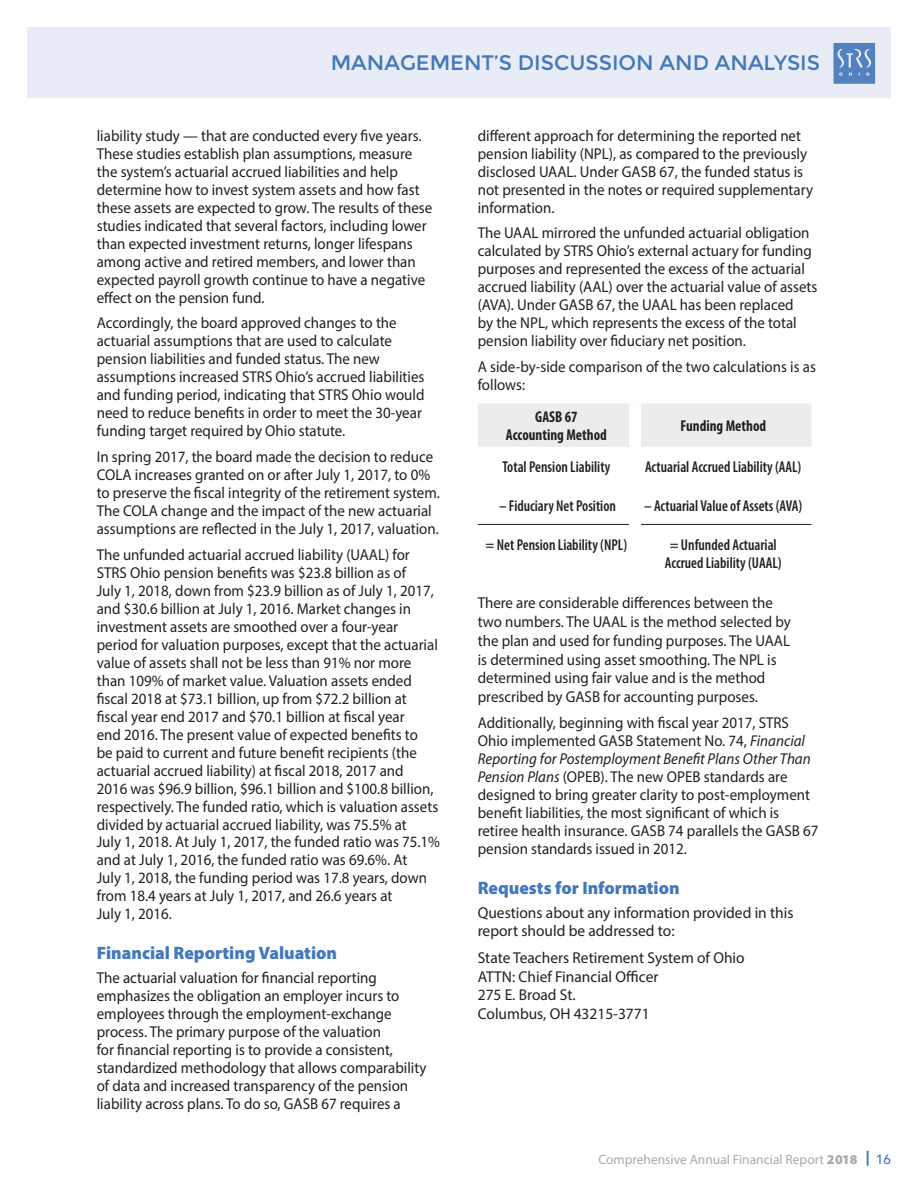
<style>
.page{position:relative;width:918px;height:1188px;background:#fff}
.page>*{position:absolute;margin:0;border:0;box-sizing:border-box;transform-origin:0 0}
.t1{font:21px "Montserrat";color:#4378ba}
.t2{font:900 18px "Myriad Pro";color:#4378ba}
.t3{font:15.75px/18px "Myriad Pro";color:#231f20;scale:.95 1}
.t4{font:600 condensed 15.75px/18px "Myriad Pro";color:#231f20;text-align:center;scale:.95 1}
.t5{font:15.75px/18.8px "Myriad Pro";color:#231f20}
.t6{font:700 condensed 15.75px/18px "Myriad Pro";color:#231f20;text-align:center;scale:.95 1}
.t7{font:13.5px "Myriad Pro";color:#a8a9ad}
.s1{font-style:italic}
.s2{font-weight:900}
.s3{font-weight:900;font-size:15px;color:#4378ba}
.s4{font-family:"Avenir LT Std";font-weight:500;color:#4378ba}
</style>
<div class="page">
<div style="left:27px;top:27px;width:864px;height:70px;background:#e8ecf6"></div>
<svg style="left:833px;top:43px;width:42px;height:41px;background:#668ec6"></svg>
<div style="left:478px;top:404px;width:333px;height:43px;background:#ececee"></div>
<hr style="left:478px;top:524px;width:151px;height:1px;background:#231f20">
<hr style="left:641px;top:524px;width:170px;height:1px;background:#231f20">
<div style="left:629px;top:403px;width:12px;height:44px;background:#fff"></div>
<h1 class="t1" style="left:331px;top:50px;width:491px">MANAGEMENT’S DISCUSSION AND ANALYSIS</h1>
<p class="t3" style="left:97px;top:126px;width:355px">liability study — that are conducted every five years.<br>These studies establish plan assumptions, measure the system’s actuarial accrued liabilities and help determine how to invest system assets and how fast these assets are expected to grow. The results of these studies indicated that several factors, including lower than expected investment returns, longer lifespans among active and retired members, and lower than expected payroll growth continue to have a negative effect on the pension fund.</p>
<p class="t3" style="left:97px;top:314px;width:346px">Accordingly, the board approved changes to the actuarial assumptions that are used to calculate pension liabilities and funded status. The new assumptions increased STRS Ohio’s accrued liabilities and funding period, indicating that STRS Ohio would need to reduce benefits in order to meet the 30-year funding target required by Ohio statute.</p>
<p class="t3" style="left:97px;top:447px;width:363px">In spring 2017, the board made the decision to reduce COLA increases granted on or after July 1, 2017, to 0% to preserve the fiscal integrity of the retirement system.<br>The COLA change and the impact of the new actuarial assumptions are reflected in the July 1, 2017, valuation.</p>
<p class="t3" style="left:97px;top:545px;width:363px">The unfunded actuarial accrued liability (UAAL) for STRS Ohio pension benefits was $23.8 billion as of<br>July 1, 2018, down from $23.9 billion as of July 1, 2017, and $30.6 billion at July 1, 2016. Market changes in investment assets are smoothed over a four-year period for valuation purposes, except that the actuarial value of assets shall not be less than 91% nor more than 109% of market value. Valuation assets ended fiscal 2018 at $73.1 billion, up from $72.2 billion at fiscal year end 2017 and $70.1 billion at fiscal year<br>end 2016. The present value of expected benefits to<br>be paid to current and future benefit recipients (the actuarial accrued liability) at fiscal 2018, 2017 and<br>2016 was $96.9 billion, $96.1 billion and $100.8 billion, respectively. The funded ratio, which is valuation assets divided by actuarial accrued liability, was 75.5% at<br>July 1, 2018. At July 1, 2017, the funded ratio was 75.1% and at July 1, 2016, the funded ratio was 69.6%. At<br>July 1, 2018, the funding period was 17.8 years, down from 18.4 years at July 1, 2017, and 26.6 years at<br>July 1, 2016.</p>
<p class="t2" style="left:97px;top:941px;width:242px">Financial Reporting Valuation</p>
<p class="t3" style="left:97px;top:968px;width:349px">The actuarial valuation for financial reporting emphasizes the obligation an employer incurs to employees through the employment-exchange process. The primary purpose of the valuation<br>for financial reporting is to provide a consistent, standardized methodology that allows comparability of data and increased transparency of the pension liability across plans. To do so, GASB 67 requires a</p>
<p class="t3" style="left:478px;top:126px;width:355px">different approach for determining the reported net pension liability (NPL), as compared to the previously disclosed UAAL. Under GASB 67, the funded status is not presented in the notes or required supplementary information.</p>
<p class="t3" style="left:478px;top:224px;width:359px">The UAAL mirrored the unfunded actuarial obligation calculated by STRS Ohio’s external actuary for funding purposes and represented the excess of the actuarial accrued liability (AAL) over the actuarial value of assets (AVA). Under GASB 67, the UAAL has been replaced<br>by the NPL, which represents the excess of the total pension liability over fiduciary net position.</p>
<p class="t3" style="left:478px;top:357px;width:358px">A side-by-side comparison of the two calculations is as follows:</p>
<p class="t6" style="left:506px;top:407px;width:108px">GASB 67<br>Accounting Method</p>
<p class="t6" style="left:680px;top:416px;width:92px">Funding Method</p>
<p class="t4" style="left:502px;top:458px;width:115px">Total Pension Liability</p>
<p class="t4" style="left:645px;top:458px;width:166px">Actuarial Accrued Liability (AAL)</p>
<p class="t4" style="left:499px;top:496px;width:124px">– Fiduciary Net Position</p>
<p class="t4" style="left:644px;top:496px;width:168px">– Actuarial Value of Assets (AVA)</p>
<p class="t4" style="left:486px;top:535px;width:151px">= Net Pension Liability (NPL)</p>
<p class="t4" style="left:665px;top:535px;width:125px">= Unfunded Actuarial<br>Accrued Liability (UAAL)</p>
<p class="t3" style="left:478px;top:593px;width:331px;line-height:18.8px">There are considerable differences between the two numbers. The UAAL is the method selected by the plan and used for funding purposes. The UAAL is determined using asset smoothing. The NPL is determined using fair value and is the method prescribed by GASB for accounting purposes.</p>
<p class="t3" style="left:478px;top:713px;width:360px">Additionally, beginning with fiscal year 2017, STRS Ohio implemented GASB Statement No. 74, <span class="s1">Financial Reporting for Postemployment Benefit Plans Other Than Pension Plans</span> (OPEB). The new OPEB standards are designed to bring greater clarity to post-employment benefit liabilities, the most significant of which is retiree health insurance. GASB 74 parallels the GASB 67 pension standards issued in 2012.</p>
<p class="t2" style="left:478px;top:875px;width:203px">Requests for Information</p>
<p class="t5" style="left:478px;top:903px;width:317px">Questions about any information provided in this report should be addressed to:</p>
<p class="t5" style="left:478px;top:948px;width:268px">State Teachers Retirement System of Ohio<br>ATTN: Chief Financial Officer<br>275 E. Broad St.<br>Columbus, OH 43215-3771</p>
<p class="t7" style="left:598px;top:1151px;width:294px">Comprehensive Annual Financial Report <span class="s2">2018</span> <span class="s3">|</span> <span class="s4">16</span></p>
</div>
